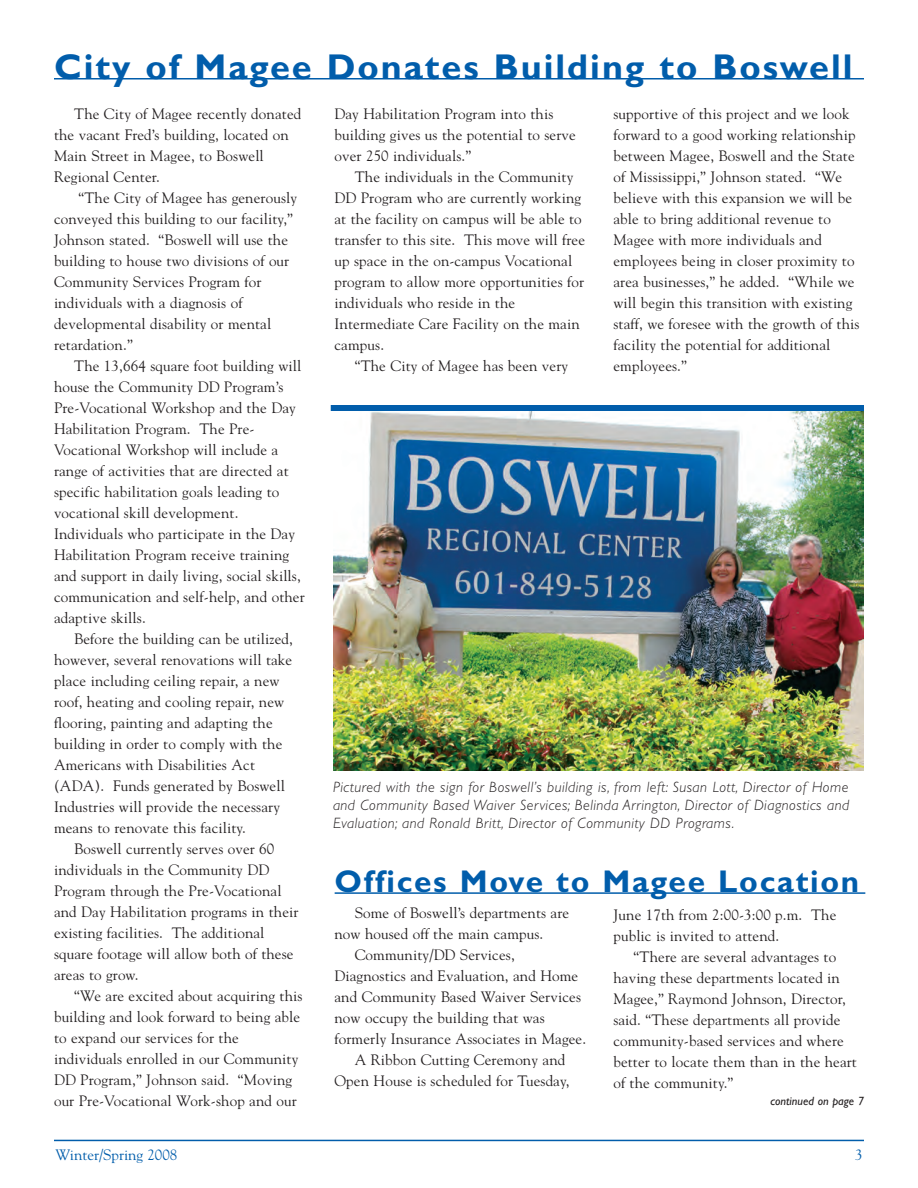
<style>
.page{position:relative;width:918px;height:1188px;background:#fff}
.page>*{position:absolute;margin:0;border:0;box-sizing:border-box;transform-origin:0 0}
.t1{font:700 36px "Gill Sans";letter-spacing:.055em;color:#015dab}
.t2{font:700 31.5px "Gill Sans";letter-spacing:.055em;color:#015dab}
.t3{font:15px/21px "Goudy";letter-spacing:.01em;color:#231f20}
.t4{font:italic 300 15px/18px "Gill Sans";letter-spacing:.03em;color:#231f20;text-align:justify}
.t5{font:15px "Goudy";color:#015dab}
.t6{font:italic 12px "Gill Sans";color:#231f20}
</style>
<div class="page">
<img style="left:333px;top:411px;width:531px;height:360px">
<hr style="left:54px;top:1140px;width:810px;height:1px;background:#015dab">
<hr style="left:54px;top:78px;width:810px;height:2px;background:#015dab">
<div style="left:331px;top:405px;width:533px;height:6px;background:#015dab"></div>
<hr style="left:335px;top:892px;width:530px;height:2px;background:#015dab">
<h1 class="t1" style="left:54px;top:53px;width:800px">City of Magee Donates Building to Boswell</h1>
<p class="t3" style="left:54px;top:103px;width:249px;text-indent:20px">The City of Magee recently donated the vacant Fred’s building, located on<br>Main Street in Magee, to Boswell<br>Regional Center.</p>
<p class="t3" style="left:54px;top:187px;width:245px;text-indent:24px">“The City of Magee has generously conveyed this building to our facility,” Johnson stated. “Boswell will use the building to house two divisions of our Community Services Program for individuals with a diagnosis of developmental disability or mental retardation.”</p>
<p class="t3" style="left:54px;top:355px;width:252px;text-indent:20px">The 13,664 square foot building will house the Community DD Program’s Pre-Vocational Workshop and the Day Habilitation Program. The Pre-Vocational Workshop will include a range of activities that are directed at specific habilitation goals leading to vocational skill development.<br>Individuals who participate in the Day Habilitation Program receive training and support in daily living, social skills, communication and self-help, and other adaptive skills.</p>
<p class="t3" style="left:54px;top:628px;width:240px;text-indent:20px">Before the building can be utilized, however, several renovations will take place including ceiling repair, a new roof, heating and cooling repair, new flooring, painting and adapting the building in order to comply with the Americans with Disabilities Act (ADA). Funds generated by Boswell Industries will provide the necessary means to renovate this facility.</p>
<p class="t3" style="left:54px;top:838px;width:246px;text-indent:20px">Boswell currently serves over 60 individuals in the Community DD Program through the Pre-Vocational and Day Habilitation programs in their existing facilities. The additional square footage will allow both of these areas to grow.</p>
<p class="t3" style="left:54px;top:985px;width:250px;text-indent:20px">“We are excited about acquiring this building and look forward to being able to expand our services for the individuals enrolled in our Community DD Program,” Johnson said. “Moving our Pre-Vocational Work-shop and our</p>
<p class="t3" style="left:334px;top:103px;width:243px">Day Habilitation Program into this building gives us the potential to serve over 250 individuals.”</p>
<p class="t3" style="left:334px;top:166px;width:252px;text-indent:20px">The individuals in the Community DD Program who are currently working at the facility on campus will be able to transfer to this site. This move will free up space in the on-campus Vocational program to allow more opportunities for individuals who reside in the Intermediate Care Facility on the main campus.</p>
<p class="t3" style="left:355px;top:355px;width:215px">“The City of Magee has been very</p>
<p class="t3" style="left:614px;top:103px;width:248px">supportive of this project and we look forward to a good working relationship between Magee, Boswell and the State of Mississippi,” Johnson stated. “We believe with this expansion we will be able to bring additional revenue to Magee with more individuals and employees being in closer proximity to area businesses,” he added. “While we will begin this transition with existing staff, we foresee with the growth of this facility the potential for additional employees.”</p>
<p class="t4" style="left:333px;top:779px;width:518px">Pictured with the sign for Boswell’s building is, from left: Susan Lott, Director of Home and Community Based Waiver Services; Belinda Arrington, Director of Diagnostics and Evaluation; and Ronald Britt, Director of Community DD Programs.</p>
<h2 class="t2" style="left:335px;top:870px;width:526px">Offices Move to Magee Location</h2>
<p class="t3" style="left:355px;top:903px;width:216px">Some of Boswell’s departments are</p>
<p class="t3" style="left:334px;top:924px;width:210px">now housed off the main campus.</p>
<p class="t3" style="left:355px;top:945px;width:162px">Community/DD Services,</p>
<p class="t3" style="left:334px;top:966px;width:245px">Diagnostics and Evaluation, and Home</p>
<p class="t3" style="left:334px;top:987px;width:248px">and Community Based Waiver Services</p>
<p class="t3" style="left:334px;top:1008px;width:212px">now occupy the building that was</p>
<p class="t3" style="left:334px;top:1029px;width:253px">formerly Insurance Associates in Magee.</p>
<p class="t3" style="left:355px;top:1050px;width:212px">A Ribbon Cutting Ceremony and</p>
<p class="t3" style="left:334px;top:1071px;width:237px">Open House is scheduled for Tuesday,</p>
<p class="t3" style="left:613px;top:904px;width:225px">June 17th from 2:00-3:00 p.m. The public is invited to attend.</p>
<p class="t3" style="left:613px;top:946px;width:245px;text-indent:20px">“There are several advantages to having these departments located in Magee,” Raymond Johnson, Director, said. “These departments all provide community-based services and where better to locate them than in the heart of the community.”</p>
<p class="t6" style="left:771px;top:1097px;width:95px">continued on page 7</p>
<p class="t5" style="left:56px;top:1146px;width:123px">Winter/Spring 2008</p>
<p class="t5" style="left:855px;top:1146px;width:9px">3</p>
</div>
